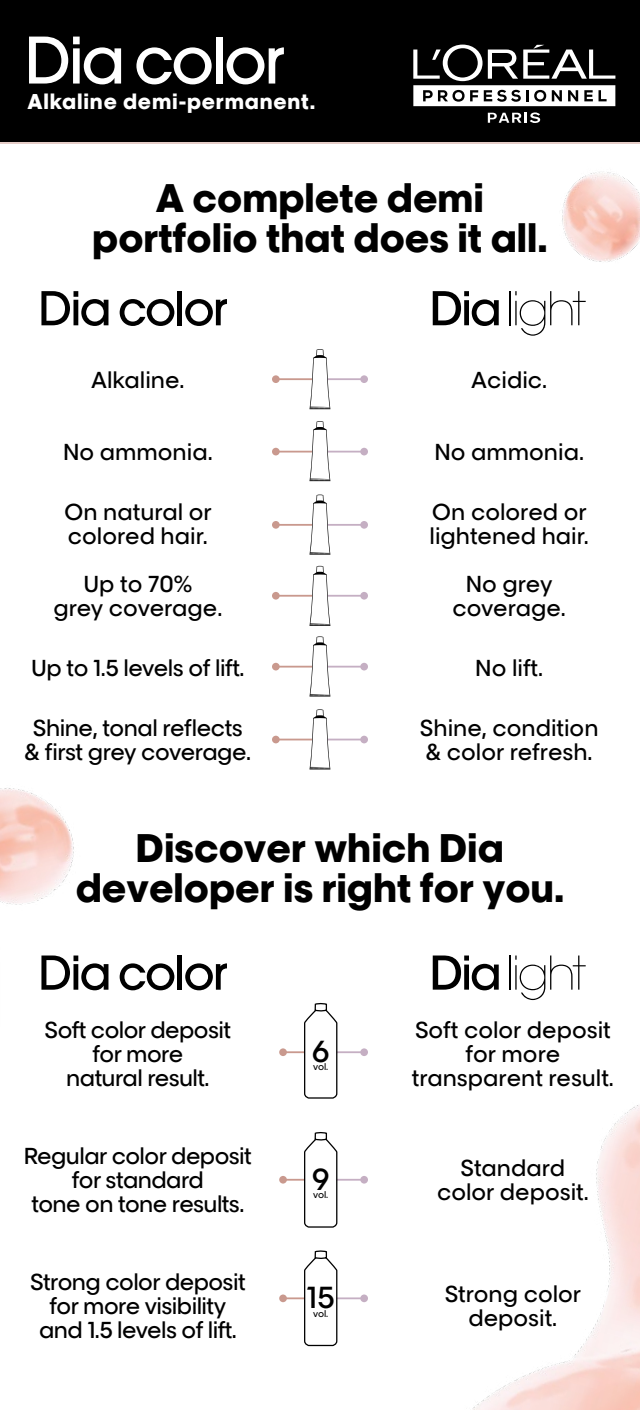
<style>
.page{position:relative;width:640px;height:1410px;background:#fff}
.page>*{position:absolute;margin:0;border:0;box-sizing:border-box;transform-origin:0 0}
.t1{font:38px/40px "LOREAL PRO 5 Bold";color:#000;text-align:center}
.t2{font:29px "LOREAL PRO 3 Medium";color:#000}
.t3{font:22px/24px "LOREAL PRO 3 Medium";color:#000;text-align:center}
.t4{font:22px/24px "LOREAL PRO 3 Medium";letter-spacing:-.025em;color:#000;text-align:center}
.t5{font:22px/24px "LOREAL PRO 3 Medium";letter-spacing:-.02em;color:#000;text-align:center}
.t6{font:20.4px "LOREAL PRO 5 Bold";letter-spacing:.04em;color:#fff}
.t7{font:9px "LOREAL PRO 3 Medium";letter-spacing:-.005em;color:#000}
</style>
<div class="page">
<img style="left:562px;top:172px;width:78px;height:90px">
<img style="left:0;top:788px;width:74px;height:117px">
<img style="left:338px;top:973px;width:302px;height:437px">
<div style="left:0;top:0;width:640px;height:143px;background:#000"></div>
<svg style="left:29px;top:37px;width:92px;height:47px"></svg>
<svg style="left:136px;top:47px;width:76px;height:37px"></svg>
<div style="left:216px;top:37px;width:6px;height:47px;background:#fff"></div>
<svg style="left:227px;top:47px;width:57px;height:37px"></svg>
<hr style="left:0;top:142px;width:640px;height:2px;background:#e5cdc8">
<svg style="left:488px;top:112px;width:52px;height:11px"></svg>
<svg style="left:413px;top:45px;width:202px;height:61px"></svg>
<svg style="left:41px;top:291px;width:67px;height:35px"></svg>
<svg style="left:120px;top:299px;width:54px;height:27px"></svg>
<div style="left:177px;top:291px;width:5px;height:34px;background:#000"></div>
<svg style="left:185px;top:299px;width:42px;height:27px"></svg>
<svg style="left:433px;top:291px;width:66px;height:35px"></svg>
<hr style="left:509px;top:291px;width:2px;height:34px;background:#000">
<svg style="left:515px;top:291px;width:71px;height:45px"></svg>
<hr style="left:324px;top:524px;width:40px;height:2px;background:#c5afc3">
<div style="left:360px;top:521px;width:8px;height:8px;background:#c5afc3;border-radius:50%"></div>
<hr style="left:276px;top:524px;width:40px;height:2px;background:#c9998e">
<div style="left:272px;top:521px;width:8px;height:8px;background:#c9998e;border-radius:50%"></div>
<hr style="left:324px;top:451px;width:40px;height:2px;background:#c5afc3">
<div style="left:360px;top:448px;width:8px;height:7px;background:#c5afc3;border-radius:50%"></div>
<hr style="left:276px;top:451px;width:40px;height:2px;background:#c9998e">
<div style="left:272px;top:448px;width:8px;height:7px;background:#c9998e;border-radius:50%"></div>
<hr style="left:324px;top:666px;width:40px;height:2px;background:#c5afc3">
<div style="left:360px;top:663px;width:8px;height:7px;background:#c5afc3;border-radius:50%"></div>
<hr style="left:276px;top:666px;width:40px;height:2px;background:#c9998e">
<div style="left:272px;top:663px;width:8px;height:7px;background:#c9998e;border-radius:50%"></div>
<hr style="left:324px;top:739px;width:40px;height:1px;background:#c5afc3">
<div style="left:360px;top:736px;width:8px;height:7px;background:#c5afc3;border-radius:50%"></div>
<hr style="left:276px;top:739px;width:40px;height:1px;background:#c9998e">
<div style="left:272px;top:736px;width:8px;height:7px;background:#c9998e;border-radius:50%"></div>
<hr style="left:324px;top:378px;width:40px;height:2px;background:#c5afc3">
<div style="left:360px;top:375px;width:8px;height:8px;background:#c5afc3;border-radius:50%"></div>
<hr style="left:276px;top:378px;width:40px;height:2px;background:#c9998e">
<div style="left:272px;top:375px;width:8px;height:8px;background:#c9998e;border-radius:50%"></div>
<hr style="left:324px;top:595px;width:40px;height:2px;background:#c5afc3">
<div style="left:360px;top:592px;width:8px;height:8px;background:#c5afc3;border-radius:50%"></div>
<hr style="left:276px;top:595px;width:40px;height:2px;background:#c9998e">
<div style="left:272px;top:592px;width:8px;height:8px;background:#c9998e;border-radius:50%"></div>
<svg style="left:309px;top:349px;width:21px;height:60px"></svg>
<svg style="left:309px;top:421px;width:21px;height:60px"></svg>
<svg style="left:309px;top:495px;width:21px;height:60px"></svg>
<svg style="left:309px;top:566px;width:21px;height:60px"></svg>
<svg style="left:309px;top:636px;width:21px;height:61px"></svg>
<svg style="left:309px;top:709px;width:21px;height:60px"></svg>
<svg style="left:41px;top:956px;width:67px;height:34px"></svg>
<svg style="left:120px;top:963px;width:54px;height:27px"></svg>
<div style="left:177px;top:956px;width:5px;height:34px;background:#000"></div>
<svg style="left:185px;top:963px;width:42px;height:27px"></svg>
<svg style="left:433px;top:956px;width:66px;height:34px"></svg>
<hr style="left:509px;top:956px;width:2px;height:34px;background:#000">
<svg style="left:515px;top:956px;width:71px;height:44px"></svg>
<hr style="left:326px;top:1051px;width:38px;height:2px;background:#c5afc3">
<div style="left:360px;top:1048px;width:8px;height:8px;background:#c5afc3;border-radius:50%"></div>
<hr style="left:283px;top:1051px;width:35px;height:2px;background:#c9998e">
<div style="left:279px;top:1048px;width:8px;height:8px;background:#c9998e;border-radius:50%"></div>
<hr style="left:326px;top:1179px;width:38px;height:2px;background:#c5afc3">
<div style="left:360px;top:1176px;width:8px;height:8px;background:#c5afc3;border-radius:50%"></div>
<hr style="left:283px;top:1179px;width:35px;height:2px;background:#c9998e">
<div style="left:279px;top:1176px;width:8px;height:8px;background:#c9998e;border-radius:50%"></div>
<hr style="left:326px;top:1297px;width:38px;height:2px;background:#c5afc3">
<div style="left:360px;top:1295px;width:8px;height:7px;background:#c5afc3;border-radius:50%"></div>
<hr style="left:283px;top:1297px;width:35px;height:2px;background:#c9998e">
<div style="left:279px;top:1295px;width:8px;height:7px;background:#c9998e;border-radius:50%"></div>
<svg style="left:303px;top:1002px;width:35px;height:97px"></svg>
<svg style="left:303px;top:1132px;width:35px;height:96px"></svg>
<svg style="left:303px;top:1250px;width:35px;height:97px"></svg>
<p class="t6" style="left:27px;top:86px;width:289px">Alkaline demi-permanent.</p>
<h1 class="t1" style="left:92px;top:176px;width:457px">A complete demi portfolio that does it all.</h1>
<p class="t3" style="left:91px;top:366px;width:95px">Alkaline.</p>
<p class="t3" style="left:471px;top:366px;width:78px">Acidic.</p>
<p class="t3" style="left:63px;top:438px;width:151px">No ammonia.</p>
<p class="t3" style="left:434px;top:438px;width:151px">No ammonia.</p>
<p class="t3" style="left:64px;top:498px;width:149px;text-align:left">On natural or colored hair.</p>
<p class="t3" style="left:53px;top:570px;width:170px">Up to 70%<br>grey coverage.</p>
<p class="t5" style="left:31px;top:654px;width:215px">Up to 1.5 levels of lift.</p>
<p class="t5" style="left:25px;top:714px;width:228px">Shine, tonal reflects &amp; first grey coverage.</p>
<p class="t3" style="left:430px;top:498px;width:161px;text-align:left">On colored or lightened hair.</p>
<p class="t3" style="left:453px;top:570px;width:115px">No grey coverage.</p>
<p class="t3" style="left:475px;top:654px;width:69px">No lift.</p>
<p class="t3" style="left:420px;top:714px;width:180px;text-align:left">Shine, condition &amp; color refresh.</p>
<h1 class="t1" style="left:76px;top:826px;width:490px">Discover which Dia developer is right for you.</h1>
<p class="t4" style="left:45px;top:1016px;width:188px">Soft color deposit for more<br>natural result.</p>
<p class="t4" style="left:24px;top:1142px;width:229px">Regular color deposit for standard<br>tone on tone results.</p>
<p class="t4" style="left:30px;top:1268px;width:217px">Strong color deposit for more visibility and 1.5 levels of lift.</p>
<h2 class="t2" style="left:312px;top:1030px;width:19px">6</h2>
<p class="t7" style="left:313px;top:1060px;width:17px">vol.</p>
<h2 class="t2" style="left:312px;top:1158px;width:20px">9</h2>
<p class="t7" style="left:313px;top:1188px;width:17px">vol.</p>
<h2 class="t2" style="left:307px;top:1276px;width:30px">15</h2>
<p class="t7" style="left:313px;top:1307px;width:17px">vol.</p>
<p class="t3" style="left:412px;top:1016px;width:204px">Soft color deposit for more transparent result.</p>
<p class="t3" style="left:437px;top:1154px;width:153px">Standard color deposit.</p>
<p class="t3" style="left:445px;top:1280px;width:138px">Strong color deposit.</p>
</div>
